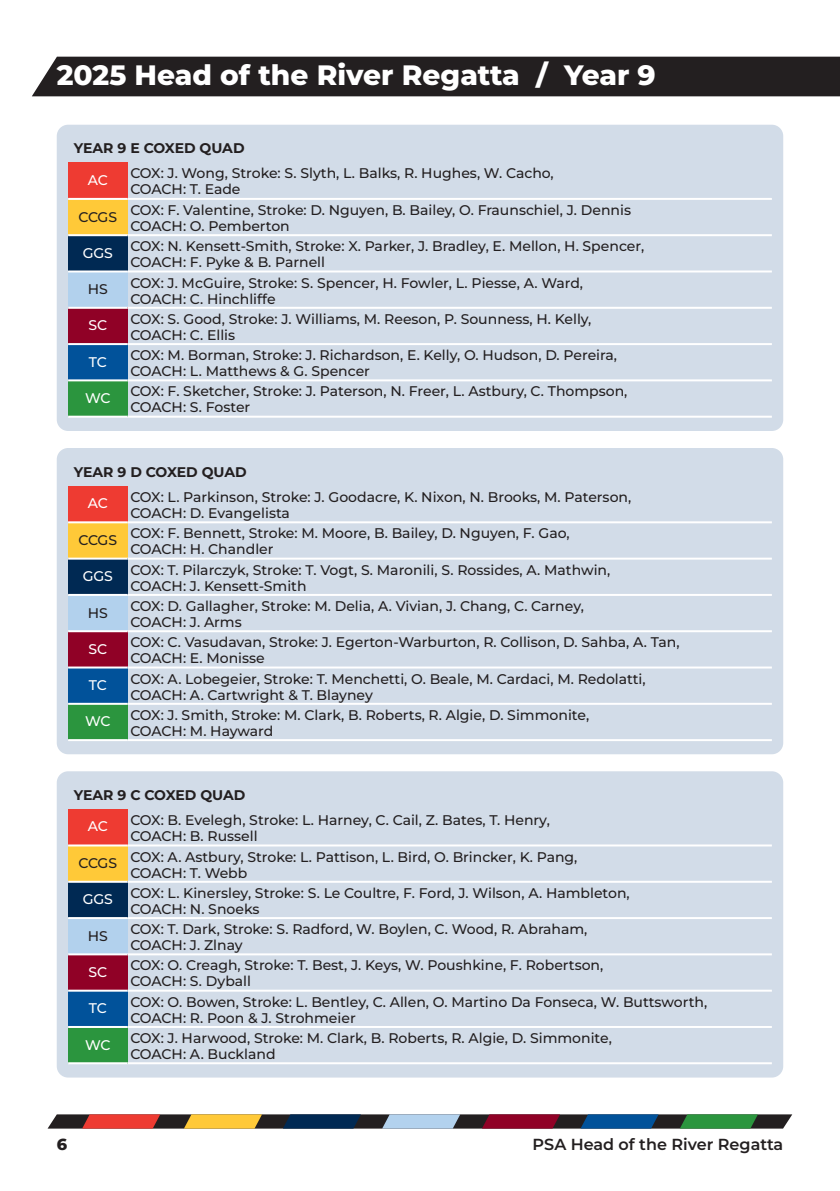
<style>
.page{position:relative;width:840px;height:1191px;background:#fff}
.page>*{position:absolute;margin:0;border:0;box-sizing:border-box;transform-origin:0 0}
.t1{font:800 28px "Montserrat";color:#fff}
.t2{font:600 16px "Montserrat";color:#231f20}
.t3{font:800 16px "Montserrat";color:#231f20}
.t4{font:500 14px/16px "Montserrat";color:#231f20}
.t5{font:700 14px "Montserrat";letter-spacing:-.005em;color:#231f20}
.t6{font:500 14px "Montserrat";letter-spacing:-.005em;color:#fff}
</style>
<div class="page">
<svg style="left:48px;top:1114px;width:743px;height:14px;background:#615550"></svg>
<div style="left:32px;top:57px;width:807px;height:39px;background:#231f20"></div>
<div style="left:57px;top:125px;width:725px;height:306px;background:#d2dce8;border-radius:11px"></div>
<div style="left:68px;top:163px;width:59px;height:36px;background:#ee3b32"></div>
<div style="left:68px;top:199px;width:59px;height:36px;background:#ffc938"></div>
<div style="left:68px;top:235px;width:59px;height:36px;background:#002953"></div>
<div style="left:68px;top:271px;width:59px;height:37px;background:#b2d1ed"></div>
<div style="left:68px;top:308px;width:59px;height:36px;background:#900126"></div>
<div style="left:68px;top:344px;width:59px;height:36px;background:#01529a"></div>
<div style="left:68px;top:380px;width:59px;height:37px;background:#2b953e"></div>
<hr style="left:68px;top:198px;width:59px;height:2px;background:#fff">
<hr style="left:127px;top:198px;width:644px;height:2px;background:#fff">
<hr style="left:68px;top:234px;width:59px;height:2px;background:#fff">
<hr style="left:127px;top:234px;width:644px;height:2px;background:#fff">
<hr style="left:68px;top:270px;width:59px;height:2px;background:#fff">
<hr style="left:127px;top:270px;width:644px;height:2px;background:#fff">
<hr style="left:68px;top:343px;width:59px;height:2px;background:#fff">
<hr style="left:127px;top:343px;width:644px;height:2px;background:#fff">
<hr style="left:68px;top:379px;width:59px;height:2px;background:#fff">
<hr style="left:127px;top:379px;width:644px;height:2px;background:#fff">
<hr style="left:68px;top:416px;width:59px;height:2px;background:#fff">
<hr style="left:127px;top:416px;width:644px;height:2px;background:#fff">
<hr style="left:68px;top:307px;width:59px;height:2px;background:#fff">
<hr style="left:127px;top:307px;width:644px;height:2px;background:#fff">
<div style="left:57px;top:448px;width:725px;height:306px;background:#d2dce8;border-radius:11px"></div>
<div style="left:68px;top:486px;width:59px;height:36px;background:#ee3b32"></div>
<div style="left:68px;top:522px;width:59px;height:36px;background:#ffc938"></div>
<div style="left:68px;top:558px;width:59px;height:37px;background:#002953"></div>
<div style="left:68px;top:595px;width:59px;height:36px;background:#b2d1ed"></div>
<div style="left:68px;top:631px;width:59px;height:36px;background:#900126"></div>
<div style="left:68px;top:667px;width:59px;height:37px;background:#01529a"></div>
<div style="left:68px;top:704px;width:59px;height:36px;background:#2b953e"></div>
<hr style="left:68px;top:521px;width:59px;height:2px;background:#fff">
<hr style="left:127px;top:521px;width:644px;height:2px;background:#fff">
<hr style="left:68px;top:557px;width:59px;height:2px;background:#fff">
<hr style="left:127px;top:557px;width:644px;height:2px;background:#fff">
<hr style="left:68px;top:594px;width:59px;height:2px;background:#fff">
<hr style="left:127px;top:594px;width:644px;height:2px;background:#fff">
<hr style="left:68px;top:666px;width:59px;height:2px;background:#fff">
<hr style="left:127px;top:666px;width:644px;height:2px;background:#fff">
<hr style="left:68px;top:703px;width:59px;height:2px;background:#fff">
<hr style="left:127px;top:703px;width:644px;height:2px;background:#fff">
<hr style="left:68px;top:739px;width:59px;height:2px;background:#fff">
<hr style="left:127px;top:739px;width:644px;height:2px;background:#fff">
<hr style="left:68px;top:630px;width:59px;height:2px;background:#fff">
<hr style="left:127px;top:630px;width:644px;height:2px;background:#fff">
<div style="left:57px;top:771px;width:725px;height:306px;background:#d2dce8;border-radius:11px"></div>
<div style="left:68px;top:809px;width:59px;height:36px;background:#ee3b32"></div>
<div style="left:68px;top:845px;width:59px;height:36px;background:#ffc938"></div>
<div style="left:68px;top:881px;width:59px;height:37px;background:#002953"></div>
<div style="left:68px;top:918px;width:59px;height:36px;background:#b2d1ed"></div>
<div style="left:68px;top:954px;width:59px;height:36px;background:#900126"></div>
<div style="left:68px;top:990px;width:59px;height:37px;background:#01529a"></div>
<div style="left:68px;top:1027px;width:59px;height:36px;background:#2b953e"></div>
<hr style="left:68px;top:844px;width:59px;height:2px;background:#fff">
<hr style="left:127px;top:844px;width:644px;height:2px;background:#fff">
<hr style="left:68px;top:880px;width:59px;height:2px;background:#fff">
<hr style="left:127px;top:880px;width:644px;height:2px;background:#fff">
<hr style="left:68px;top:917px;width:59px;height:2px;background:#fff">
<hr style="left:127px;top:917px;width:644px;height:2px;background:#fff">
<hr style="left:68px;top:989px;width:59px;height:2px;background:#fff">
<hr style="left:127px;top:989px;width:644px;height:2px;background:#fff">
<hr style="left:68px;top:1026px;width:59px;height:2px;background:#fff">
<hr style="left:127px;top:1026px;width:644px;height:2px;background:#fff">
<hr style="left:68px;top:1062px;width:59px;height:2px;background:#fff">
<hr style="left:127px;top:1062px;width:644px;height:2px;background:#fff">
<hr style="left:68px;top:953px;width:59px;height:2px;background:#fff">
<hr style="left:127px;top:953px;width:644px;height:2px;background:#fff">
<h1 class="t1" style="left:57px;top:55px;width:600px">2025 Head of the River Regatta / Year 9</h1>
<p class="t5" style="left:74px;top:138px;width:172px">YEAR 9 E COXED QUAD</p>
<p class="t6" style="left:88px;top:170px;width:22px">AC</p>
<p class="t4" style="left:130px;top:166px;width:424px">COX: J. Wong, Stroke: S. Slyth, L. Balks, R. Hughes, W. Cacho,<br>COACH: T. Eade</p>
<p class="t4" style="left:78px;top:209px;width:40px">CCGS</p>
<p class="t4" style="left:130px;top:203px;width:502px">COX: F. Valentine, Stroke: D. Nguyen, B. Bailey, O. Fraunschiel, J. Dennis<br>COACH: O. Pemberton</p>
<p class="t6" style="left:83px;top:243px;width:32px">GGS</p>
<p class="t4" style="left:130px;top:239px;width:515px">COX: N. Kensett-Smith, Stroke: X. Parker, J. Bradley, E. Mellon, H. Spencer,<br>COACH: F. Pyke &amp; B. Parnell</p>
<p class="t4" style="left:88px;top:282px;width:22px">HS</p>
<p class="t4" style="left:130px;top:275px;width:454px">COX: J. McGuire, Stroke: S. Spencer, H. Fowler, L. Piesse, A. Ward,<br>COACH: C. Hinchliffe</p>
<p class="t6" style="left:88px;top:316px;width:20px">SC</p>
<p class="t4" style="left:130px;top:312px;width:462px">COX: S. Good, Stroke: J. Williams, M. Reeson, P. Sounness, H. Kelly,<br>COACH: C. Ellis</p>
<p class="t6" style="left:89px;top:352px;width:20px">TC</p>
<p class="t4" style="left:130px;top:348px;width:487px">COX: M. Borman, Stroke: J. Richardson, E. Kelly, O. Hudson, D. Pereira,<br>COACH: L. Matthews &amp; G. Spencer</p>
<p class="t6" style="left:85px;top:388px;width:27px">WC</p>
<p class="t4" style="left:130px;top:384px;width:498px">COX: F. Sketcher, Stroke: J. Paterson, N. Freer, L. Astbury, C. Thompson,<br>COACH: S. Foster</p>
<p class="t5" style="left:74px;top:461px;width:174px">YEAR 9 D COXED QUAD</p>
<p class="t6" style="left:88px;top:493px;width:22px">AC</p>
<p class="t4" style="left:130px;top:489px;width:502px">COX: L. Parkinson, Stroke: J. Goodacre, K. Nixon, N. Brooks, M. Paterson,<br>COACH: D. Evangelista</p>
<p class="t4" style="left:78px;top:533px;width:40px">CCGS</p>
<p class="t4" style="left:130px;top:526px;width:440px">COX: F. Bennett, Stroke: M. Moore, B. Bailey, D. Nguyen, F. Gao,<br>COACH: H. Chandler</p>
<p class="t6" style="left:83px;top:567px;width:32px">GGS</p>
<p class="t4" style="left:130px;top:562px;width:481px">COX: T. Pilarczyk, Stroke: T. Vogt, S. Maronili, S. Rossides, A. Mathwin,<br>COACH: J. Kensett-Smith</p>
<p class="t4" style="left:88px;top:605px;width:22px">HS</p>
<p class="t4" style="left:130px;top:599px;width:454px">COX: D. Gallagher, Stroke: M. Delia, A. Vivian, J. Chang, C. Carney,<br>COACH: J. Arms</p>
<p class="t6" style="left:88px;top:639px;width:20px">SC</p>
<p class="t4" style="left:130px;top:635px;width:550px">COX: C. Vasudavan, Stroke: J. Egerton-Warburton, R. Collison, D. Sahba, A. Tan,<br>COACH: E. Monisse</p>
<p class="t6" style="left:89px;top:675px;width:20px">TC</p>
<p class="t4" style="left:130px;top:671px;width:516px">COX: A. Lobegeier, Stroke: T. Menchetti, O. Beale, M. Cardaci, M. Redolatti,<br>COACH: A. Cartwright &amp; T. Blayney</p>
<p class="t6" style="left:85px;top:712px;width:27px">WC</p>
<p class="t4" style="left:130px;top:708px;width:460px">COX: J. Smith, Stroke: M. Clark, B. Roberts, R. Algie, D. Simmonite,<br>COACH: M. Hayward</p>
<p class="t5" style="left:74px;top:785px;width:173px">YEAR 9 C COXED QUAD</p>
<p class="t6" style="left:88px;top:817px;width:22px">AC</p>
<p class="t4" style="left:130px;top:812px;width:420px">COX: B. Evelegh, Stroke: L. Harney, C. Cail, Z. Bates, T. Henry,<br>COACH: B. Russell</p>
<p class="t4" style="left:78px;top:856px;width:40px">CCGS</p>
<p class="t4" style="left:130px;top:849px;width:448px">COX: A. Astbury, Stroke: L. Pattison, L. Bird, O. Brincker, K. Pang,<br>COACH: T. Webb</p>
<p class="t6" style="left:83px;top:890px;width:32px">GGS</p>
<p class="t4" style="left:130px;top:885px;width:500px">COX: L. Kinersley, Stroke: S. Le Coultre, F. Ford, J. Wilson, A. Hambleton,<br>COACH: N. Snoeks</p>
<p class="t4" style="left:88px;top:928px;width:22px">HS</p>
<p class="t4" style="left:130px;top:922px;width:458px">COX: T. Dark, Stroke: S. Radford, W. Boylen, C. Wood, R. Abraham,<br>COACH: J. Zlnay</p>
<p class="t6" style="left:88px;top:962px;width:20px">SC</p>
<p class="t4" style="left:130px;top:958px;width:474px">COX: O. Creagh, Stroke: T. Best, J. Keys, W. Poushkine, F. Robertson,<br>COACH: S. Dyball</p>
<p class="t6" style="left:89px;top:998px;width:20px">TC</p>
<p class="t4" style="left:130px;top:994px;width:578px">COX: O. Bowen, Stroke: L. Bentley, C. Allen, O. Martino Da Fonseca, W. Buttsworth,<br>COACH: R. Poon &amp; J. Strohmeier</p>
<p class="t6" style="left:85px;top:1035px;width:27px">WC</p>
<p class="t4" style="left:130px;top:1031px;width:482px">COX: J. Harwood, Stroke: M. Clark, B. Roberts, R. Algie, D. Simmonite,<br>COACH: A. Buckland</p>
<p class="t3" style="left:57px;top:1132px;width:12px">6</p>
<p class="t2" style="left:532px;top:1133px;width:252px">PSA Head of the River Regatta</p>
</div>
